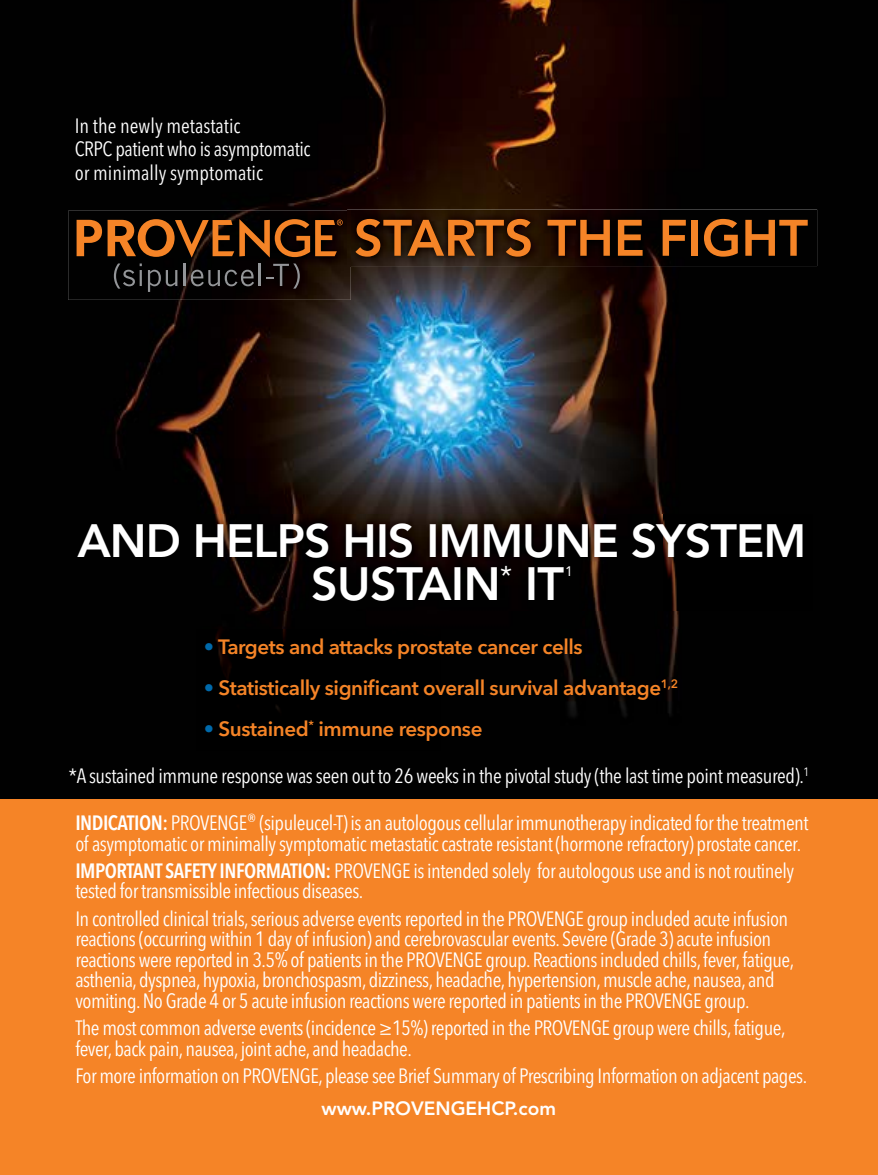
<style>
.page{position:relative;width:878px;height:1175px;background:#fff}
.page>*{position:absolute;margin:0;border:0;box-sizing:border-box;transform-origin:0 0}
.t1{font:800 50.7px "Avenir LT Std";color:#f58427}
.t2{font:800 46.35px/43.3px "Avenir LT Std";letter-spacing:-.02em;color:#fff;text-align:center}
.t3{font:condensed 20.55px/20.5px "Avenir Next LT Pro";letter-spacing:-.025em;color:#fff}
.t4{font:600 20.55px "Avenir Next LT Pro";letter-spacing:-.02em;color:#f58427}
.t5{font:condensed 20.55px/23.5px "Avenir Next LT Pro";color:#fff}
.t6{font:800 19.05px "Avenir LT Std";color:#fff}
.t7{font:13.65px "Avenir LT Std";color:#fff}
.s1{color:#0069aa}
.s2{font-weight:600}
.s3{font-size:18.45px}
</style>
<div class="page">
<img style="left:0;top:0;width:878px;height:799px">
<div style="left:0;top:799px;width:878px;height:375px;background:#f58427"></div>
<img style="left:69px;top:514px;width:743px;height:96px">
<img style="left:347px;top:210px;width:470px;height:56px">
<img style="left:68px;top:211px;width:283px;height:89px">
<img style="left:347px;top:211px;width:4px;height:55px">
<svg style="left:77px;top:220px;width:25px;height:36px"></svg>
<svg style="left:108px;top:219px;width:235px;height:38px;background:#653610"></svg>
<svg style="left:114px;top:263px;width:28px;height:25px"></svg>
<svg style="left:148px;top:270px;width:29px;height:22px"></svg>
<hr style="left:183px;top:264px;width:3px;height:22px;background:#939598">
<svg style="left:191px;top:270px;width:63px;height:16px"></svg>
<hr style="left:259px;top:264px;width:2px;height:22px;background:#939598">
<svg style="left:266px;top:263px;width:34px;height:25px"></svg>
<div style="left:196px;top:629px;width:490px;height:121px;background:#000"></div>
<p class="t5" style="left:75px;top:114px;width:237px">In the newly metastatic<br>CRPC patient who is asymptomatic or minimally symptomatic</p>
<h1 class="t1" style="left:354px;top:208px;width:455px">STARTS THE FIGHT</h1>
<h2 class="t2" style="left:77px;top:519px;width:730px">AND HELPS HIS IMMUNE SYSTEM<br>SUSTAIN<sup>*</sup> IT</h2>
<p class="t7" style="left:565px;top:563px;width:9px">1</p>
<p class="t4" style="left:204px;top:634px;width:380px"><span class="s1">•</span> Targets and attacks prostate cancer cells</p>
<p class="t4" style="left:204px;top:675px;width:475px"><span class="s1">•</span> Statistically significant overall survival advantage<sup>1,2</sup></p>
<p class="t4" style="left:204px;top:716px;width:280px"><span class="s1">•</span> Sustained<sup>*</sup> immune response</p>
<p class="t3" style="left:69px;top:765px;width:742px">*A sustained immune response was seen out to 26 weeks in the pivotal study (the last time point measured).<sup>1</sup></p>
<p class="t3" style="left:75px;top:812px;width:734px"><span class="s2">INDICATION:</span> PROVENGE<span class="s3">®</span> (sipuleucel-T) is an autologous cellular immunotherapy indicated for the treatment of asymptomatic or minimally symptomatic metastatic castrate resistant (hormone refractory) prostate cancer.</p>
<p class="t3" style="left:75px;top:860px;width:720px"><span class="s2">IMPORTANT SAFETY INFORMATION:</span> PROVENGE is intended solely for autologous use and is not routinely tested for transmissible infectious diseases.</p>
<p class="t3" style="left:75px;top:908px;width:720px">In controlled clinical trials, serious adverse events reported in the PROVENGE group included acute infusion reactions (occurring within 1 day of infusion) and cerebrovascular events. Severe (Grade 3) acute infusion reactions were reported in 3.5% of patients in the PROVENGE group. Reactions included chills, fever, fatigue, asthenia, dyspnea, hypoxia, bronchospasm, dizziness, headache, hypertension, muscle ache, nausea, and vomiting. No Grade 4 or 5 acute infusion reactions were reported in patients in the PROVENGE group.</p>
<p class="t3" style="left:75px;top:1017px;width:711px">The most common adverse events (incidence ≥15%) reported in the PROVENGE group were chills, fatigue, fever, back pain, nausea, joint ache, and headache.</p>
<p class="t3" style="left:75px;top:1065px;width:733px">For more information on PROVENGE, please see Brief Summary of Prescribing Information on adjacent pages.</p>
<p class="t6" style="left:321px;top:1097px;width:236px">www.PROVENGEHCP.com</p>
</div>
